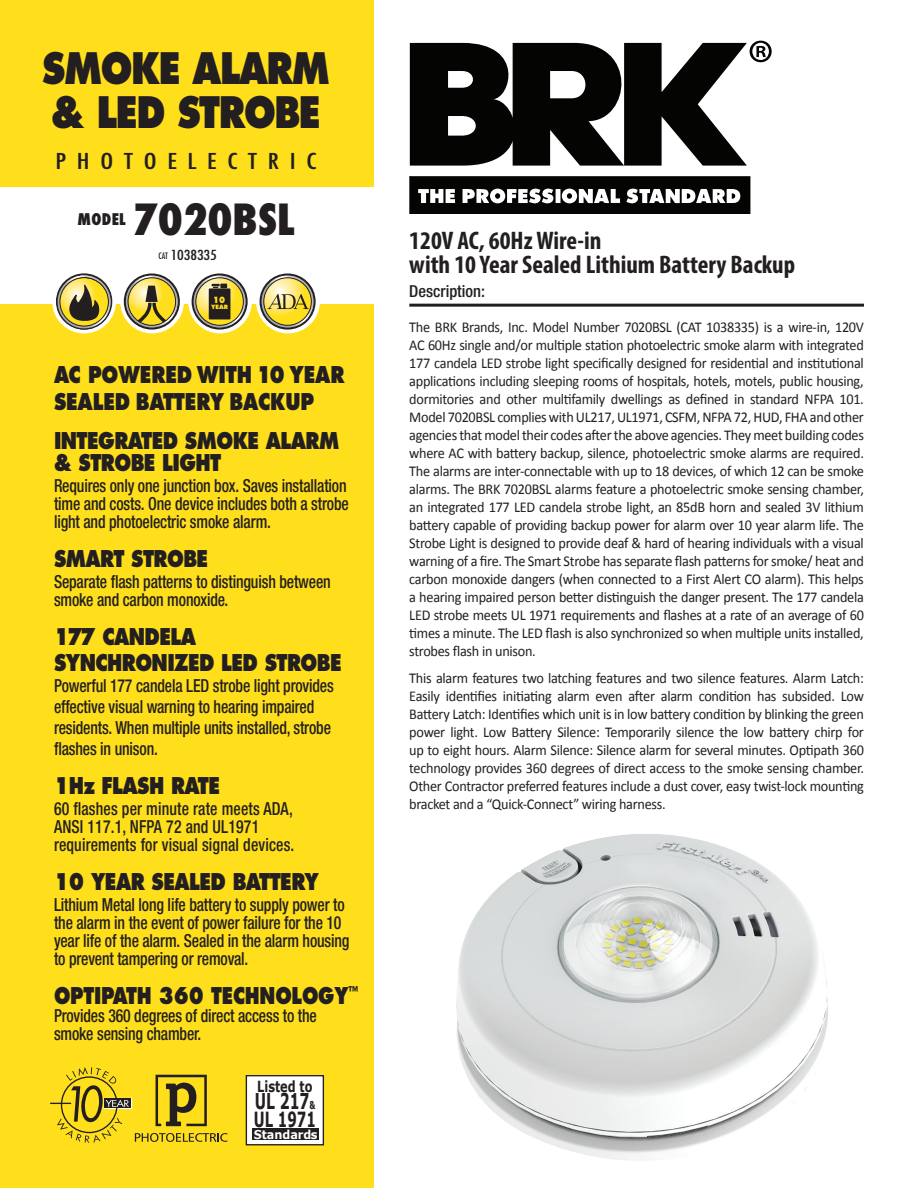
<style>
.page{position:relative;width:918px;height:1188px;background:#fff}
.page>*{position:absolute;margin:0;border:0;box-sizing:border-box;transform-origin:0 0}
.t1{font:800 42.15px/44.7px "Futura Std";letter-spacing:-.04em;color:#231f20;scale:.83 1}
.t2{font:800 condensed 41.85px "Futura";letter-spacing:-.005em;color:#231f20}
.t3{font:700 condensed 25.5px/24px "Myriad Pro";color:#231f20}
.t4{font:800 22.5px/22.5px "Futura Std";letter-spacing:-.03em;color:#231f20;scale:.83 1}
.t5{font:800 22.5px/27px "Futura Std";letter-spacing:-.01em;color:#231f20;scale:.83 1}
.t6{font:800 22.5px "Futura Std";letter-spacing:-.01em;color:#231f20;scale:.81 1}
.t7{font:700 21.75px "Verdana";color:#231f20;scale:.64 1}
.t8{font:condensed 21.3px "Futura Std";letter-spacing:.4em;color:#231f20;scale:1.27 1}
.t9{font:700 20.85px "Verdana";color:#231f20;scale:.64 1}
.t10{font:500 condensed 18px/18px "Helvetica Neue LT Std";letter-spacing:-.01em;color:#231f20;scale:.88 1}
.t11{font:500 condensed 18px/18px "Helvetica Neue LT Std";letter-spacing:.01em;color:#231f20;scale:.88 1}
.t12{font:500 condensed 16.5px "Helvetica Neue LT Std";color:#231f20}
.t13{font:800 condensed 15.6px "Futura";letter-spacing:.02em;color:#231f20}
.t14{font:700 15.3px "Verdana";color:#231f20;scale:.74 1}
.t15{font:15px/18px "Calibri";letter-spacing:-.02em;color:#231f20;text-align:justify;scale:.95 1}
.t16{font:condensed 13.5px "Futura Std";letter-spacing:-.005em;color:#231f20;scale:1.2 1}
.t17{font:700 12.15px "Verdana";color:#fff;scale:.93 1}
.t18{font:800 8.4px "Futura Std";color:#ffdf1b;scale:.87 1}
.t19{font:800 5.7px "Futura Std";color:#ffdf1b}
.s1{font-size:8.7px}
.s2{font-size:10.8px}
</style>
<div class="page">
<img style="left:456px;top:834px;width:372px;height:327px">
<div style="left:0;top:0;width:374px;height:1188px;background:#ffdf1b"></div>
<div style="left:0;top:187px;width:374px;height:116px;background:#fff"></div>
<svg style="left:409px;top:176px;width:341px;height:38px"></svg>
<svg style="left:410px;top:41px;width:362px;height:125px"></svg>
<hr style="left:409px;top:304px;width:455px;height:3px;background:#231f20">
<svg style="left:129px;top:1098px;width:3px;height:11px"></svg>
<div style="left:104px;top:1099px;width:27px;height:9px;background:#231f20"></div>
<svg style="left:50px;top:1067px;width:79px;height:76px"></svg>
<svg style="left:135px;top:1133px;width:92px;height:9px"></svg>
<svg style="left:156px;top:1075px;width:51px;height:51px"></svg>
<div style="left:246px;top:1076px;width:77px;height:69px;background:#fff"></div>
<div style="left:246px;top:1075px;width:78px;height:70px;border:1px solid #231f20"></div>
<div style="left:252px;top:1128px;width:67px;height:12px;background:#231f20"></div>
<svg style="left:120px;top:270px;width:64px;height:63px"></svg>
<svg style="left:125px;top:274px;width:54px;height:55px"></svg>
<div style="left:52px;top:270px;width:64px;height:63px;background:#fff;border-radius:50%"></div>
<svg style="left:188px;top:270px;width:64px;height:63px"></svg>
<svg style="left:192px;top:274px;width:55px;height:55px"></svg>
<svg style="left:256px;top:270px;width:64px;height:63px"></svg>
<svg style="left:260px;top:274px;width:55px;height:55px"></svg>
<svg style="left:56px;top:274px;width:56px;height:56px"></svg>
<h1 class="t1" style="left:42px;top:45px;width:348px">SMOKE ALARM &amp; LED STROBE</h1>
<h3 class="t8" style="left:56px;top:148px;width:207px">PHOTOELECTRIC</h3>
<p class="t13" style="left:78px;top:208px;width:50px">MODEL</p>
<h2 class="t2" style="left:133px;top:191px;width:163px">7020BSL</h2>
<p class="t16" style="left:158px;top:247px;width:50px"><span class="s1">CAT</span> 1038335</p>
<p class="t18" style="left:213px;top:294px;width:15px">10</p>
<p class="t19" style="left:211px;top:304px;width:18px">YEAR</p>
<h3 class="t5" style="left:54px;top:361px;width:351px">AC POWERED WITH 10 YEAR<br>SEALED BATTERY BACKUP</h3>
<h3 class="t4" style="left:54px;top:429px;width:345px">INTEGRATED SMOKE ALARM &amp; STROBE LIGHT</h3>
<p class="t10" style="left:54px;top:477px;width:336px;text-align:justify">Requires only one junction box. Saves installation time and costs. One device includes both a strobe light and photoelectric smoke alarm.</p>
<h3 class="t4" style="left:54px;top:548px;width:187px">SMART STROBE</h3>
<p class="t10" style="left:54px;top:573px;width:316px">Separate flash patterns to distinguish between smoke and carbon monoxide.</p>
<h3 class="t4" style="left:54px;top:624px;width:348px;line-height:25.5px">177 CANDELA<br>SYNCHRONIZED LED STROBE</h3>
<p class="t10" style="left:54px;top:675px;width:320px;line-height:21px">Powerful 177 candela LED strobe light provides effective visual warning to hearing impaired residents. When multiple units installed, strobe flashes in unison.</p>
<h3 class="t4" style="left:54px;top:774px;width:202px">1Hz FLASH RATE</h3>
<p class="t11" style="left:54px;top:799px;width:275px">60 flashes per minute rate meets ADA,<br>ANSI 117.1, NFPA 72 and UL1971 requirements for visual signal devices.</p>
<h3 class="t4" style="left:54px;top:870px;width:321px">10 YEAR SEALED BATTERY</h3>
<p class="t10" style="left:54px;top:895px;width:337px">Lithium Metal long life battery to supply power to the alarm in the event of power failure for the 10 year life of the alarm. Sealed in the alarm housing to prevent tampering or removal.</p>
<h3 class="t6" style="left:54px;top:981px;width:377px">OPTIPATH 360 TECHNOLOGY<sup>™</sup></h3>
<p class="t10" style="left:54px;top:1006px;width:300px">Provides 360 degrees of direct access to the smoke sensing chamber.</p>
<p class="t14" style="left:257px;top:1075px;width:76px">Listed to</p>
<h3 class="t7" style="left:255px;top:1086px;width:97px">UL 217<span class="s2">&amp;</span></h3>
<h3 class="t9" style="left:254px;top:1105px;width:98px">UL 1971</h3>
<p class="t17" style="left:254px;top:1126px;width:70px">Standards</p>
<h3 class="t3" style="left:409px;top:228px;width:387px">120V AC, 60Hz Wire-in<br>with 10 Year Sealed Lithium Battery Backup</h3>
<p class="t12" style="left:409px;top:281px;width:77px">Description:</p>
<p class="t15" style="left:409px;top:318px;width:480px">The BRK Brands, Inc. Model Number 7020BSL (CAT 1038335) is a wire-in, 120V AC 60Hz single and/or multiple station photoelectric smoke alarm with integrated 177 candela LED strobe light specifically designed for residential and institutional applications including sleeping rooms of hospitals, hotels, motels, public housing, dormitories and other multifamily dwellings as defined in standard NFPA 101.<br>Model 7020BSL complies with UL217, UL1971, CSFM, NFPA 72, HUD, FHA and other agencies that model their codes after the above agencies. They meet building codes where AC with battery backup, silence, photoelectric smoke alarms are required.<br>The alarms are inter-connectable with up to 18 devices, of which 12 can be smoke alarms. The BRK 7020BSL alarms feature a photoelectric smoke sensing chamber, an integrated 177 LED candela strobe light, an 85dB horn and sealed 3V lithium battery capable of providing backup power for alarm over 10 year alarm life. The Strobe Light is designed to provide deaf &amp; hard of hearing individuals with a visual warning of a fire. The Smart Strobe has separate flash patterns for smoke/ heat and carbon monoxide dangers (when connected to a First Alert CO alarm). This helps a hearing impaired person better distinguish the danger present. The 177 candela LED strobe meets UL 1971 requirements and flashes at a rate of an average of 60 times a minute. The LED flash is also synchronized so when multiple units installed, strobes flash in unison.</p>
<p class="t15" style="left:409px;top:669px;width:480px">This alarm features two latching features and two silence features. Alarm Latch:<br>Easily identifies initiating alarm even after alarm condition has subsided. Low Battery Latch: Identifies which unit is in low battery condition by blinking the green power light. Low Battery Silence: Temporarily silence the low battery chirp for up to eight hours. Alarm Silence: Silence alarm for several minutes. Optipath 360 technology provides 360 degrees of direct access to the smoke sensing chamber.<br>Other Contractor preferred features include a dust cover, easy twist-lock mounting bracket and a “Quick-Connect” wiring harness.</p>
</div>
